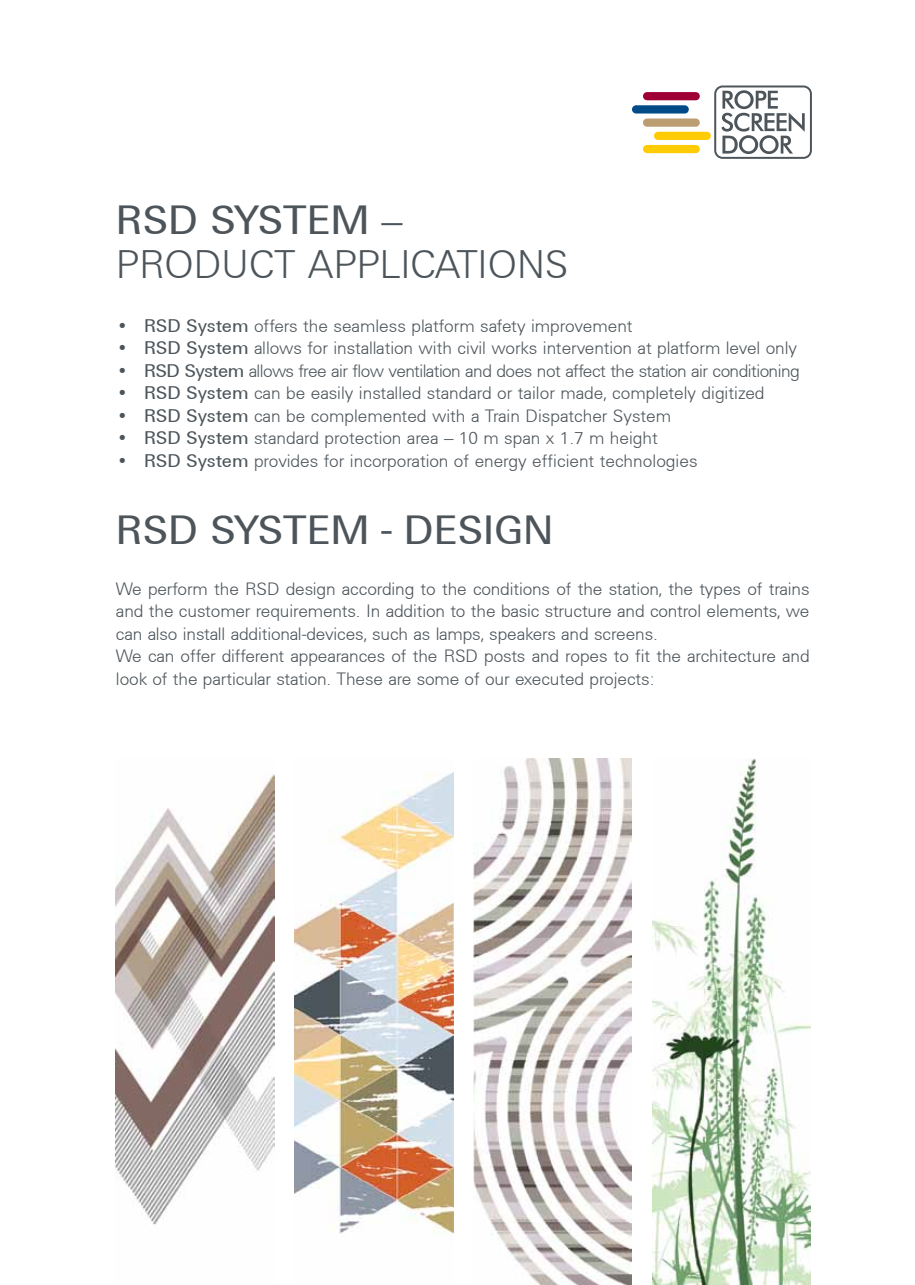
<style>
.page{position:relative;width:915px;height:1285px;background:#fff}
.page>*{position:absolute;margin:0;border:0;box-sizing:border-box;transform-origin:0 0}
.t1{font:300 43.5px/43.5px "Universum Bg";letter-spacing:-.01em;color:#4d555b}
.t2{font:43.5px "Universum Bg";color:#4d555b}
.t3{font:300 19.5px/22.5px "Universum Bg";letter-spacing:-.005em;color:#4d555b}
.t4{font:300 19.5px "Universum Bg";letter-spacing:-.025em;color:#4d555b}
.s1{font-weight:400}
</style>
<div class="page">
<img style="left:116px;top:774px;width:158px;height:451px">
<img style="left:294px;top:772px;width:159px;height:463px">
<img style="left:473px;top:758px;width:158px;height:526px">
<img style="left:652px;top:758px;width:158px;height:526px">
<div style="left:714px;top:85px;width:97px;height:74px;border:2px solid #4d555b;border-radius:7px"></div>
<svg style="left:721px;top:90px;width:83px;height:64px"></svg>
<svg style="left:632px;top:92px;width:78px;height:61px"></svg>
<h1 class="t1" style="left:116px;top:199px;width:454px"><span class="s1">RSD SYSTEM</span> –<br>PRODUCT APPLICATIONS</h1>
<p class="t3" style="left:117px;top:314px;width:516px"><span class="s1">• RSD System</span> offers the seamless platform safety improvement</p>
<p class="t3" style="left:117px;top:337px;width:681px"><span class="s1">• RSD System</span> allows for installation with civil works intervention at platform level only</p>
<p class="t4" style="left:117px;top:360px;width:684px"><span class="s1">• RSD System</span> allows free air flow ventilation and does not affect the station air conditioning</p>
<p class="t3" style="left:117px;top:382px;width:648px"><span class="s1">• RSD System</span> can be easily installed standard or tailor made, completely digitized</p>
<p class="t3" style="left:117px;top:404px;width:555px"><span class="s1">• RSD System</span> can be complemented with a Train Dispatcher System</p>
<p class="t3" style="left:117px;top:427px;width:542px"><span class="s1">• RSD System</span> standard protection area – 10 m span x 1.7 m height</p>
<p class="t3" style="left:117px;top:449px;width:582px"><span class="s1">• RSD System</span> provides for incorporation of energy efficient technologies</p>
<h1 class="t2" style="left:116px;top:506px;width:438px">RSD SYSTEM - DESIGN</h1>
<p class="t3" style="left:116px;top:577px;width:695px">We perform the RSD design according to the conditions of the station, the types of trains and the customer requirements. In addition to the basic structure and control elements, we can also install additional-devices, such as lamps, speakers and screens.<br>We can offer different appearances of the RSD posts and ropes to fit the architecture and look of the particular station. These are some of our executed projects:</p>
</div>
